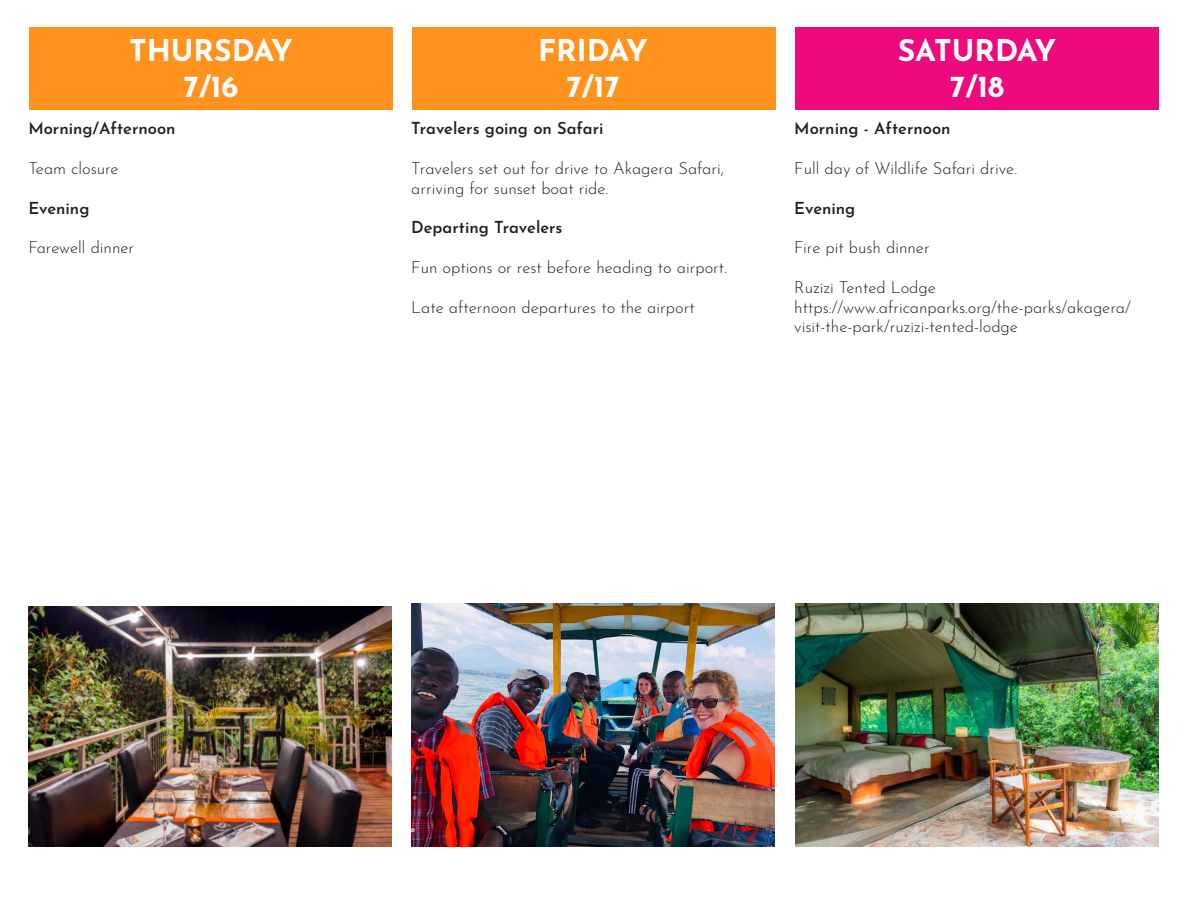
<style>
.page{position:relative;width:1188px;height:918px;background:#fff}
.page>*{position:absolute;margin:0;border:0;box-sizing:border-box;transform-origin:0 0}
.t1{font:700 30px "Josefin Sans";color:#fff}
.t2{font:300 16.5px/19.8px "Josefin Sans";color:#231f20}
.t3{font:600 16.5px "Josefin Sans";color:#231f20}
</style>
<div class="page">
<div style="left:412px;top:27px;width:364px;height:82px;background:#ff931e"></div>
<div style="left:795px;top:27px;width:364px;height:82px;background:#ee097d"></div>
<div style="left:29px;top:27px;width:364px;height:82px;background:#ff931e"></div>
<img style="left:795px;top:604px;width:364px;height:242px">
<img style="left:411px;top:604px;width:364px;height:242px">
<img style="left:28px;top:606px;width:364px;height:240px">
<p class="t1" style="left:129px;top:24px;width:165px">THURSDAY</p>
<p class="t1" style="left:184px;top:60px;width:56px">7/16</p>
<p class="t3" style="left:28px;top:115px;width:149px">Morning/Afternoon</p>
<p class="t2" style="left:28px;top:157px;width:92px">Team closure</p>
<p class="t3" style="left:28px;top:194px;width:63px">Evening</p>
<p class="t2" style="left:28px;top:236px;width:107px">Farewell dinner</p>
<p class="t1" style="left:538px;top:24px;width:111px">FRIDAY</p>
<p class="t1" style="left:567px;top:60px;width:55px">7/17</p>
<p class="t3" style="left:411px;top:115px;width:194px">Travelers going on Safari</p>
<p class="t2" style="left:411px;top:157px;width:314px">Travelers set out for drive to Akagera Safari, arriving for sunset boat ride.</p>
<p class="t3" style="left:411px;top:214px;width:153px">Departing Travelers</p>
<p class="t2" style="left:411px;top:256px;width:317px">Fun options or rest before heading to airport.</p>
<p class="t2" style="left:411px;top:295px;width:285px">Late afternoon departures to the airport</p>
<p class="t1" style="left:898px;top:24px;width:160px">SATURDAY</p>
<p class="t1" style="left:950px;top:60px;width:55px">7/18</p>
<p class="t3" style="left:794px;top:115px;width:158px">Morning - Afternoon</p>
<p class="t2" style="left:794px;top:157px;width:224px">Full day of Wildlife Safari drive.</p>
<p class="t3" style="left:794px;top:194px;width:63px">Evening</p>
<p class="t2" style="left:794px;top:236px;width:137px">Fire pit bush dinner</p>
<p class="t2" style="left:794px;top:276px;width:143px">Ruzizi Tented Lodge</p>
<p class="t2" style="left:794px;top:295px;width:338px">https://www.africanparks.org/the-parks/akagera/ visit-the-park/ruzizi-tented-lodge</p>
</div>
